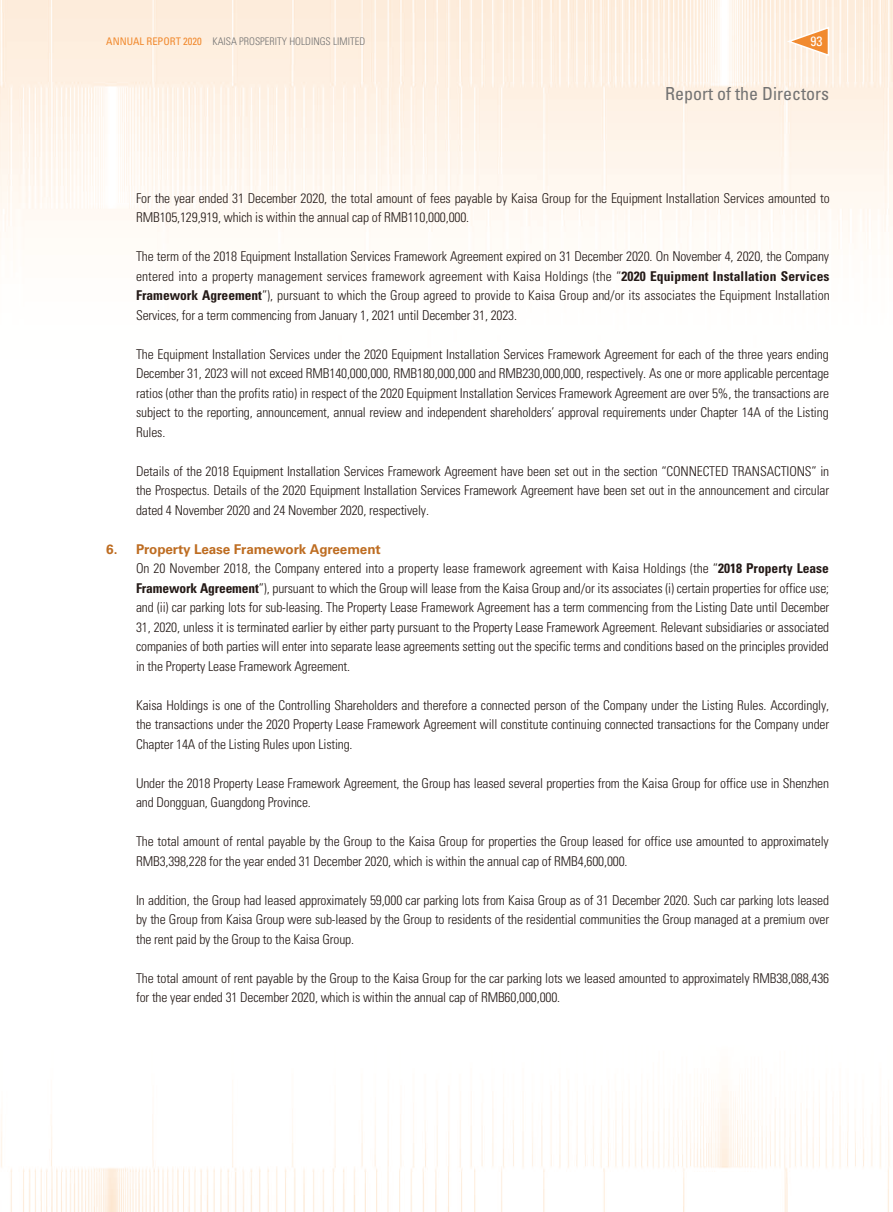
<style>
.page{position:relative;width:893px;height:1212px;background:#fff}
.page>*{position:absolute;margin:0;border:0;box-sizing:border-box;transform-origin:0 0}
.t1{font:condensed 18px "Univers LT Std";color:#727272}
.t2{font:300 condensed 13.5px/19.5px "Univers LT Std";letter-spacing:-.01em;color:#231916}
.t3{font:condensed 13.5px "Univers LT Std";color:#fff}
.t4{font:300 condensed 10.5px "Univers LT Std";color:#727272}
.s1{font-weight:400;color:#f18a2f}
.s2{font-weight:700}
.s3{font-weight:700;font-stretch:normal;color:#be6d22}
</style>
<div class="page">
<img style="left:0;top:0;width:893px;height:1212px">
<svg style="left:787px;top:26px;width:43px;height:31px"></svg>
<p class="t4" style="left:106px;top:35px;width:260px"><span class="s1">ANNUAL REPORT 2020</span> KAISA PROSPERITY HOLDINGS LIMITED</p>
<p class="t3" style="left:810px;top:33px;width:13px">93</p>
<h1 class="t1" style="left:665px;top:82px;width:165px">Report of the Directors</h1>
<p class="t2" style="left:136px;top:188px;width:695px">For the year ended 31 December 2020, the total amount of fees payable by Kaisa Group for the Equipment Installation Services amounted to<br>RMB105,129,919, which is within the annual cap of RMB110,000,000.</p>
<p class="t2" style="left:136px;top:247px;width:695px;text-align:justify">The term of the 2018 Equipment Installation Services Framework Agreement expired on 31 December 2020. On November 4, 2020, the Company entered into a property management services framework agreement with Kaisa Holdings (the “<span class="s2">2020 Equipment Installation Services Framework Agreement</span>”), pursuant to which the Group agreed to provide to Kaisa Group and/or its associates the Equipment Installation Services, for a term commencing from January 1, 2021 until December 31, 2023.</p>
<p class="t2" style="left:136px;top:344px;width:695px;text-align:justify">The Equipment Installation Services under the 2020 Equipment Installation Services Framework Agreement for each of the three years ending December 31, 2023 will not exceed RMB140,000,000, RMB180,000,000 and RMB230,000,000, respectively. As one or more applicable percentage ratios (other than the profits ratio) in respect of the 2020 Equipment Installation Services Framework Agreement are over 5%, the transactions are subject to the reporting, announcement, annual review and independent shareholders’ approval requirements under Chapter 14A of the Listing Rules.</p>
<p class="t2" style="left:136px;top:461px;width:695px;text-align:justify">Details of the 2018 Equipment Installation Services Framework Agreement have been set out in the section “CONNECTED TRANSACTIONS” in the Prospectus. Details of the 2020 Equipment Installation Services Framework Agreement have been set out in the announcement and circular dated 4 November 2020 and 24 November 2020, respectively.</p>
<p class="t2" style="left:136px;top:539px;width:695px;text-indent:-30px"><span class="s3">6. Property Lease Framework Agreement<br></span>On 20 November 2018, the Company entered into a property lease framework agreement with Kaisa Holdings (the “<span class="s2">2018 Property Lease Framework Agreement</span>”), pursuant to which the Group will lease from the Kaisa Group and/or its associates (i) certain properties for office use; and (ii) car parking lots for sub-leasing. The Property Lease Framework Agreement has a term commencing from the Listing Date until December 31, 2020, unless it is terminated earlier by either party pursuant to the Property Lease Framework Agreement. Relevant subsidiaries or associated companies of both parties will enter into separate lease agreements setting out the specific terms and conditions based on the principles provided in the Property Lease Framework Agreement.</p>
<p class="t2" style="left:136px;top:695px;width:695px;text-align:justify">Kaisa Holdings is one of the Controlling Shareholders and therefore a connected person of the Company under the Listing Rules. Accordingly, the transactions under the 2020 Property Lease Framework Agreement will constitute continuing connected transactions for the Company under Chapter 14A of the Listing Rules upon Listing.</p>
<p class="t2" style="left:136px;top:773px;width:695px">Under the 2018 Property Lease Framework Agreement, the Group has leased several properties from the Kaisa Group for office use in Shenzhen and Dongguan, Guangdong Province.</p>
<p class="t2" style="left:136px;top:831px;width:694px">The total amount of rental payable by the Group to the Kaisa Group for properties the Group leased for office use amounted to approximately<br>RMB3,398,228 for the year ended 31 December 2020, which is within the annual cap of RMB4,600,000.</p>
<p class="t2" style="left:136px;top:890px;width:695px;text-align:justify">In addition, the Group had leased approximately 59,000 car parking lots from Kaisa Group as of 31 December 2020. Such car parking lots leased by the Group from Kaisa Group were sub-leased by the Group to residents of the residential communities the Group managed at a premium over the rent paid by the Group to the Kaisa Group.</p>
<p class="t2" style="left:136px;top:968px;width:695px">The total amount of rent payable by the Group to the Kaisa Group for the car parking lots we leased amounted to approximately RMB38,088,436 for the year ended 31 December 2020, which is within the annual cap of RMB60,000,000.</p>
</div>
